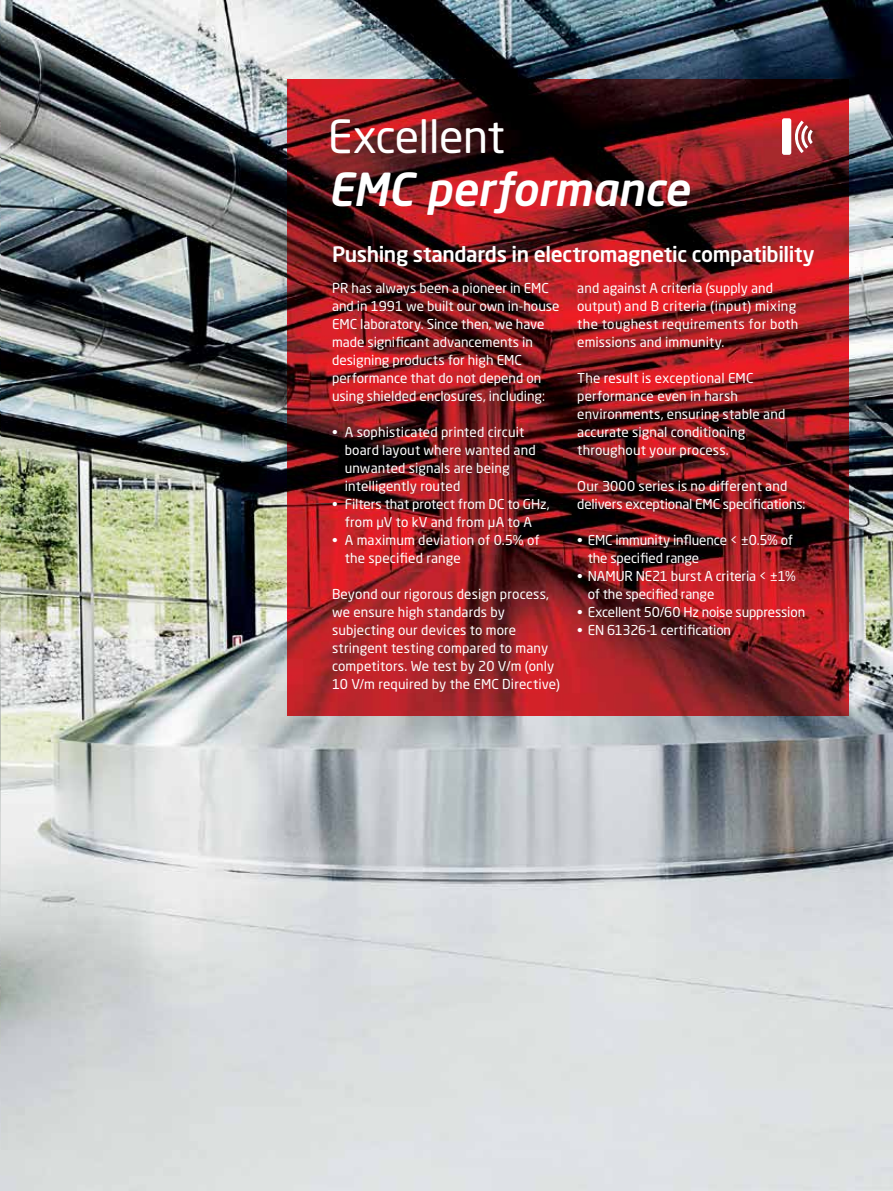
<style>
.page{position:relative;width:893px;height:1191px;background:#fff}
.page>*{position:absolute;margin:0;border:0;box-sizing:border-box;transform-origin:0 0}
.t1{font:italic 500 45px "Neo Sans Pro";letter-spacing:-.005em;color:#fff}
.t2{font:45px "Neo Sans Pro";letter-spacing:-.015em;color:#fff}
.t3{font:500 21px "Neo Sans Pro";letter-spacing:-.015em;color:#fff}
.t4{font:13.5px/18px "Neo Sans Pro";letter-spacing:.005em;color:#fff}
.t5{font:13.5px "Neo Sans Pro";letter-spacing:-.015em;color:#fff}
</style>
<div class="page">
<img style="left:0;top:0;width:893px;height:1191px">
<img style="left:287px;top:79px;width:562px;height:636px">
<svg style="left:793px;top:121px;width:20px;height:32px"></svg>
<div style="left:782px;top:118px;width:9px;height:37px;background:#fff;border-radius:2px"></div>
<h1 class="t2" style="left:328px;top:109px;width:178px">Excellent</h1>
<h1 class="t1" style="left:328px;top:161px;width:363px">EMC performance</h1>
<h2 class="t3" style="left:332px;top:241px;width:484px">Pushing standards in electromagnetic compatibility</h2>
<p class="t4" style="left:332px;top:279px;width:229px">PR has always been a pioneer in EMC and in 1991 we built our own in-house EMC laboratory. Since then, we have made significant advance ments in designing products for high EMC performance that do not depend on using shielded enclosures, including:</p>
<p class="t4" style="left:345px;top:423px;width:192px;text-indent:-13px">• A sophisticated printed circuit board layout where wanted and unwanted signals are being intelligently routed</p>
<p class="t4" style="left:332px;top:495px;width:219px;text-align:center">• Filters that protect from DC to GHz, from µV to kV and from µA to A</p>
<p class="t4" style="left:345px;top:531px;width:196px;text-indent:-13px">• A maximum deviation of 0.5% of the specified range</p>
<p class="t4" style="left:332px;top:585px;width:229px">Beyond our rigorous design process, we ensure high standards by subjecting our devices to more stringent testing compared to many competitors. We test by 20 V/m (only 10 V/m required by the EMC Directive)</p>
<p class="t4" style="left:577px;top:279px;width:223px">and against A criteria (supply and output) and B criteria (input) mixing the toughest requirements for both emissions and immunity.</p>
<p class="t4" style="left:577px;top:369px;width:210px">The result is exceptional EMC performance even in harsh environments, ensuring stable and accurate signal conditioning throughout your process.</p>
<p class="t4" style="left:577px;top:477px;width:230px">Our 3000 series is no different and delivers exceptional EMC specifications:</p>
<p class="t4" style="left:588px;top:531px;width:207px;text-indent:-11px">• EMC immunity influence &lt; ±0.5% of the specified range</p>
<p class="t4" style="left:588px;top:567px;width:210px;text-indent:-11px">• NAMUR NE21 burst A criteria &lt; ±1% of the specified range</p>
<p class="t5" style="left:577px;top:604px;width:229px">• Excellent 50/60 Hz noise suppression</p>
<p class="t5" style="left:577px;top:622px;width:155px">• EN 61326-1 certification</p>
</div>
